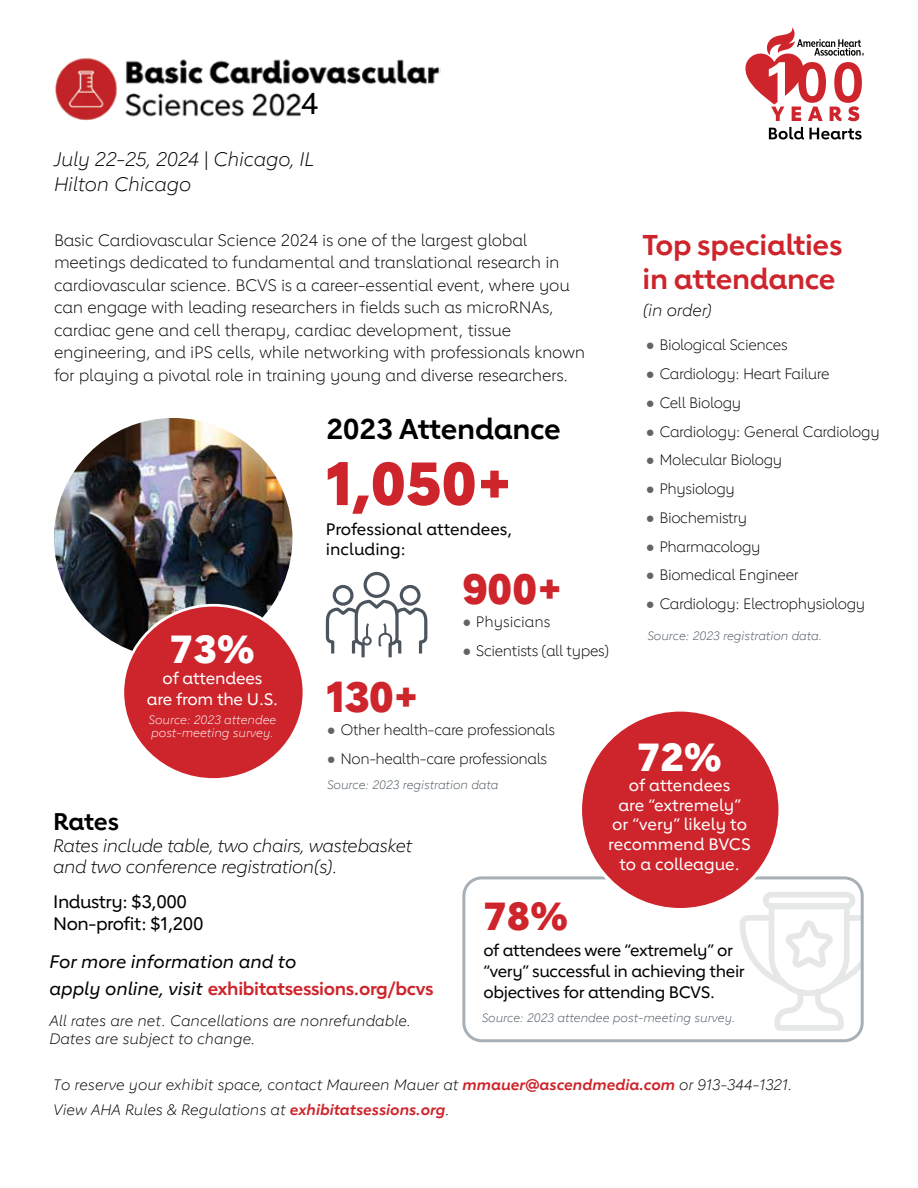
<style>
.page{position:relative;width:918px;height:1188px;background:#fff}
.page>*{position:absolute;margin:0;border:0;box-sizing:border-box;transform-origin:0 0}
.t1{font:800 60px "Lub Dub";color:#ce242b}
.t2{font:800 42.3px "Lub Dub";letter-spacing:-.015em;color:#ce242b}
.t3{font:800 39px "Lub Dub";color:#fff}
.t4{font:800 39px "Lub Dub";color:#ce242b}
.t5{font:500 30px "Lub Dub";color:#000}
.t6{font:700 28.5px/34.5px "Lub Dub";letter-spacing:-.01em;color:#ce242b}
.t7{font:700 28.5px "Lub Dub";letter-spacing:-.01em;color:#000}
.t8{font:700 24px "Lub Dub";letter-spacing:-.01em;color:#000}
.t9{font:italic 300 19.5px/25.5px "Lub Dub";letter-spacing:-.01em;color:#000}
.t10{font:italic 300 18px/21.6px "Lub Dub";letter-spacing:-.025em;color:#000}
.t11{font:italic 500 18px/27px "Lub Dub";color:#000}
.t12{font:500 18px/21.6px "Lub Dub";letter-spacing:-.025em;color:#000}
.t13{font:300 16.5px/22.5px "Lub Dub";letter-spacing:-.015em;color:#000}
.t14{font:500 16.5px/19.8px "Lub Dub";letter-spacing:-.005em;color:#fff;text-align:center}
.t15{font:500 16.5px/21px "Lub Dub";letter-spacing:-.02em;color:#000}
.t16{font:500 16.5px/19.8px "Lub Dub";color:#000}
.t17{font:italic 300 16.5px "Lub Dub";letter-spacing:-.01em;color:#000}
.t18{font:300 15px "Lub Dub";letter-spacing:-.025em;color:#000}
.t19{font:italic 300 15px/24.8px "Lub Dub";color:#000}
.t20{font:300 15px "Lub Dub";color:#000}
.t21{font:italic 300 12px "Lub Dub";color:#48545b}
.t22{font:italic 300 12px/12.8px "Lub Dub";color:#fff}
.s1{font-family:"Arial";font-weight:400;color:#636466}
.s2{font-weight:700;font-style:normal;color:#ce242b}
.s3{font-weight:700;color:#ce242b}
</style>
<div class="page">
<svg style="left:740px;top:889px;width:120px;height:145px"></svg>
<div style="left:462px;top:876px;width:402px;height:166px;border:3px solid #a7b0b6;border-radius:18px"></div>
<img style="left:54px;top:418px;width:238px;height:233px">
<img style="left:55px;top:58px;width:386px;height:62px">
<svg style="left:325px;top:571px;width:103px;height:87px"></svg>
<div style="left:301px;top:92px;width:25px;height:34px;background:#fff"></div>
<svg style="left:769px;top:127px;width:93px;height:13px"></svg>
<svg style="left:745px;top:27px;width:119px;height:94px"></svg>
<div style="left:123px;top:605px;width:181px;height:174px;background:#ce242b;border-radius:50%"></div>
<div style="left:580px;top:710px;width:200px;height:200px;background:#ce242b;border-radius:50%"></div>
<h3 class="t5" style="left:301px;top:86px;width:19px">4</h3>
<p class="t9" style="left:54px;top:146px;width:262px">July 22-25, 2024 | Chicago, IL<br>Hilton Chicago</p>
<p class="t13" style="left:54px;top:228px;width:533px">Basic Cardiovascular Science 2024 is one of the largest global meetings dedicated to fundamental and translational research in cardiovascular science. BCVS is a career-essential event, where you can engage with leading researchers in fields such as microRNAs, cardiac gene and cell therapy, cardiac development, tissue engineering, and iPS cells, while networking with professionals known for playing a pivotal role in training young and diverse researchers.</p>
<h3 class="t6" style="left:643px;top:227px;width:201px">Top specialties in attendance</h3>
<p class="t17" style="left:643px;top:301px;width:71px">(in order)</p>
<p class="t18" style="left:646px;top:336px;width:143px"><span class="s1">●</span> Biological Sciences</p>
<p class="t18" style="left:646px;top:365px;width:185px"><span class="s1">●</span> Cardiology: Heart Failure</p>
<p class="t18" style="left:646px;top:394px;width:97px"><span class="s1">●</span> Cell Biology</p>
<p class="t18" style="left:646px;top:423px;width:235px"><span class="s1">●</span> Cardiology: General Cardiology</p>
<p class="t18" style="left:646px;top:451px;width:138px"><span class="s1">●</span> Molecular Biology</p>
<p class="t18" style="left:646px;top:480px;width:91px"><span class="s1">●</span> Physiology</p>
<p class="t18" style="left:646px;top:509px;width:103px"><span class="s1">●</span> Biochemistry</p>
<p class="t18" style="left:646px;top:538px;width:116px"><span class="s1">●</span> Pharmacology</p>
<p class="t18" style="left:646px;top:566px;width:154px"><span class="s1">●</span> Biomedical Engineer</p>
<p class="t18" style="left:646px;top:595px;width:221px"><span class="s1">●</span> Cardiology: Electrophysiology</p>
<h3 class="t7" style="left:326px;top:412px;width:236px">2023 Attendance</h3>
<h1 class="t1" style="left:326px;top:447px;width:188px">1,050+</h1>
<p class="t16" style="left:326px;top:519px;width:188px">Professional attendees, including:</p>
<h2 class="t2" style="left:462px;top:563px;width:102px">900+</h2>
<p class="t20" style="left:462px;top:613px;width:89px"><span class="s1">●</span> Physicians</p>
<p class="t18" style="left:462px;top:642px;width:148px"><span class="s1">●</span> Scientists (all types)</p>
<p class="t21" style="left:647px;top:629px;width:176px">Source: 2023 registration data.</p>
<h3 class="t3" style="left:170px;top:625px;width:86px">73%</h3>
<p class="t14" style="left:147px;top:667px;width:133px;line-height:21px">of attendees<br>are from the U.S.</p>
<p class="t22" style="left:149px;top:713px;width:129px">Source: 2023 attendee post-meeting survey.</p>
<h2 class="t2" style="left:326px;top:671px;width:94px">130+</h2>
<p class="t18" style="left:327px;top:721px;width:230px"><span class="s1">●</span> Other health-care professionals</p>
<p class="t18" style="left:327px;top:750px;width:222px"><span class="s1">●</span> Non-health-care professionals</p>
<h3 class="t3" style="left:637px;top:733px;width:86px">72%</h3>
<p class="t14" style="left:608px;top:775px;width:144px">of attendees<br>are “extremely” or “very” likely to recommend BVCS to a colleague.</p>
<p class="t21" style="left:327px;top:778px;width:173px">Source: 2023 registration data</p>
<h3 class="t8" style="left:53px;top:807px;width:67px">Rates</h3>
<p class="t10" style="left:53px;top:835px;width:361px">Rates include table, two chairs, wastebasket and two conference registration(s).</p>
<p class="t12" style="left:53px;top:891px;width:152px">Industry: $3,000<br>Non-profit: $1,200</p>
<h3 class="t4" style="left:483px;top:893px;width:86px">78%</h3>
<p class="t15" style="left:483px;top:939px;width:263px">of attendees were “extremely” or “very” successful in achieving their objectives for attending BCVS.</p>
<p class="t21" style="left:482px;top:1011px;width:255px">Source: 2023 attendee post-meeting survey.</p>
<p class="t11" style="left:49px;top:948px;width:386px">For more information and to<br>apply online, visit <span class="s2">exhibitatsessions.org/bcvs</span></p>
<p class="t19" style="left:49px;top:1012px;width:363px;line-height:18px">All rates are net. Cancellations are nonrefundable.<br>Dates are subject to change.</p>
<p class="t19" style="left:53px;top:1072px;width:741px">To reserve your exhibit space, contact Maureen Mauer at <span class="s3">mmauer@ascendmedia.com</span> or 913-344-1321.<br>View AHA Rules &amp; Regulations at <span class="s3">exhibitatsessions.org</span>.</p>
</div>
